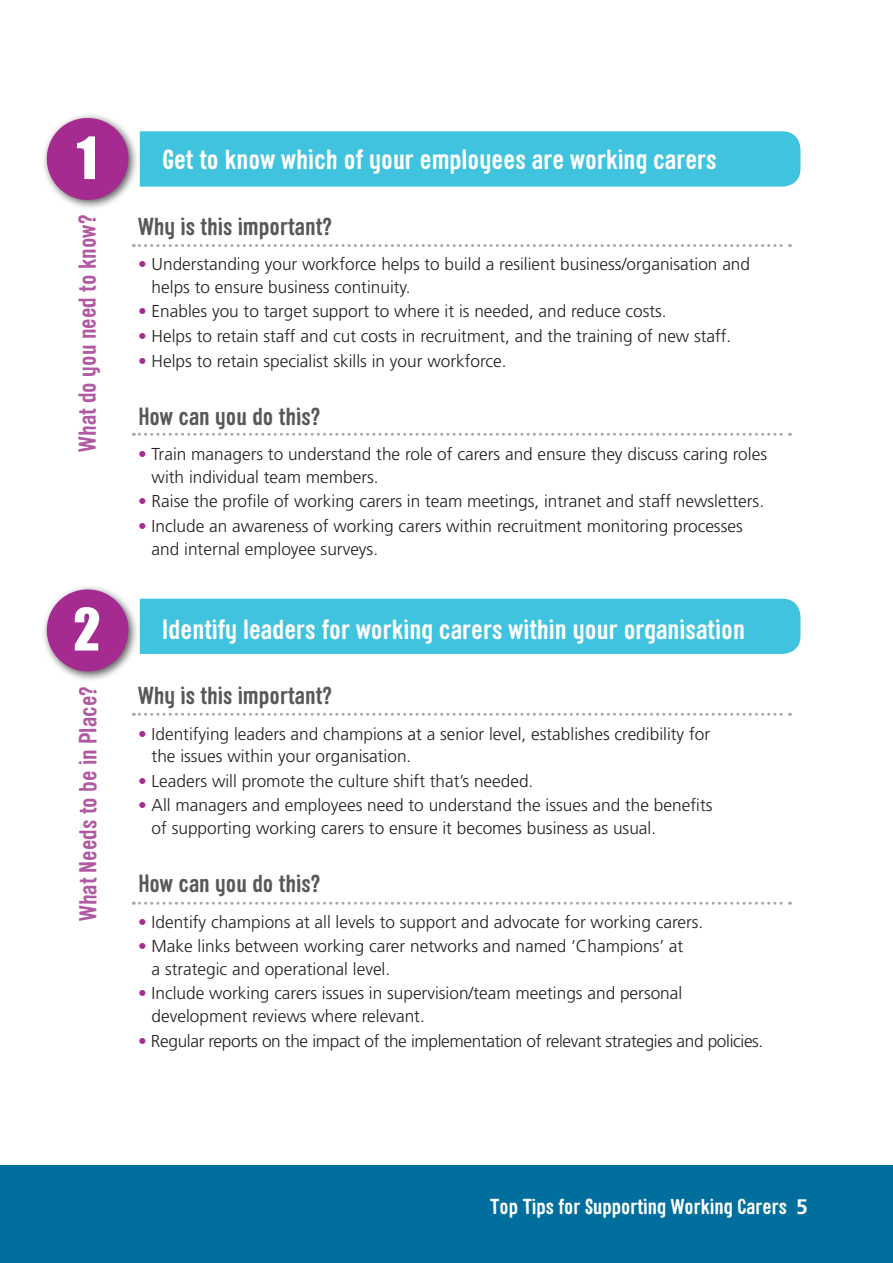
<style>
.page{position:relative;width:893px;height:1263px;background:#fff}
.page>*{position:absolute;margin:0;border:0;box-sizing:border-box;transform-origin:0 0}
.Heading1{font:54px "Impact";color:#fff}
.Heading1-2{font:700 27px "Sini";color:#fff}
.Heading2{font:700 24px "Sini";color:#57585a}
.Heading2-2{font:700 24px "Sini";color:#b259a3}
.Heading1-3{font:700 24px "Sini";color:#b259a3}
.t1{font:700 21px "Sini";color:#fff}
.Body{font:300 17.25px/22.5px "Frutiger";color:#231f20}
.Body-2{font:300 17.25px "Frutiger";letter-spacing:-.02em;color:#231f20}
.s1{color:#a62b91}
.s2{font-family:"Frutiger"}
</style>
<div class="page">
<div style="left:0;top:1165px;width:893px;height:98px;background:#006f9e"></div>
<div style="left:140px;top:599px;width:660px;height:55px;background:#40c3de"></div>
<div style="left:41px;top:584px;width:98px;height:98px;background:#231f20;opacity:.75"></div>
<div style="left:47px;top:589px;width:82px;height:83px;background:#a62b91;border-radius:50%"></div>
<svg style="left:133px;top:713px;width:657px;height:3px"></svg>
<div style="left:140px;top:131px;width:660px;height:56px;background:#40c3de"></div>
<div style="left:41px;top:112px;width:98px;height:99px;background:#231f20;opacity:.75"></div>
<div style="left:47px;top:118px;width:82px;height:82px;background:#a62b91;border-radius:50%"></div>
<svg style="left:133px;top:244px;width:657px;height:3px"></svg>
<svg style="left:133px;top:433px;width:657px;height:3px"></svg>
<svg style="left:133px;top:902px;width:657px;height:3px"></svg>
<p class="Heading1" style="left:77px;top:116px;width:22px">1</p>
<p class="Heading1-3" style="left:72px;top:451px;width:238px;rotate:-90deg">What do you need to know?</p>
<p class="Heading1" style="left:73px;top:587px;width:29px">2</p>
<p class="Heading2-2" style="left:73px;top:921px;width:236px;rotate:-90deg">What Needs to be in Place?</p>
<p class="Heading1-2" style="left:162px;top:143px;width:556px">Get to know which of your employees are working carers</p>
<p class="Heading2" style="left:138px;top:211px;width:195px">Why is this important?</p>
<p class="Body" style="left:152px;top:253px;width:600px;text-indent:-13px"><span class="s1">•</span> Understanding your workforce helps to build a resilient business/organisation and helps to ensure business continuity.</p>
<p class="Body" style="left:138px;top:300px;width:530px"><span class="s1">•</span> Enables you to target support to where it is needed, and reduce costs.</p>
<p class="Body" style="left:138px;top:325px;width:594px"><span class="s1">•</span> Helps to retain staff and cut costs in recruitment, and the training of new staff.</p>
<p class="Body" style="left:138px;top:349px;width:370px"><span class="s1">•</span> Helps to retain specialist skills in your workforce.</p>
<p class="Heading2" style="left:138px;top:401px;width:184px">How can you do this?</p>
<p class="Body" style="left:152px;top:443px;width:617px;text-indent:-13px"><span class="s1">•</span> Train managers to understand the role of carers and ensure they discuss caring roles with individual team members.</p>
<p class="Body" style="left:138px;top:490px;width:627px"><span class="s1">•</span> Raise the profile of working carers in team meetings, intranet and staff newsletters.</p>
<p class="Body" style="left:152px;top:515px;width:593px;text-indent:-13px"><span class="s1">•</span> Include an awareness of working carers within recruitment monitoring processes and internal employee surveys.</p>
<p class="Heading1-2" style="left:162px;top:612px;width:585px">Identify leaders for working carers within your organisation</p>
<p class="Heading2" style="left:138px;top:681px;width:195px">Why is this important?</p>
<p class="Body" style="left:152px;top:722px;width:560px;text-indent:-13px"><span class="s1">•</span> Identifying leaders and champions at a senior level, establishes credibility for the issues within your organisation.</p>
<p class="Body" style="left:138px;top:769px;width:397px"><span class="s1">•</span> Leaders will promote the culture shift that’s needed.</p>
<p class="Body" style="left:152px;top:794px;width:562px;text-indent:-13px"><span class="s1">•</span> All managers and employees need to understand the issues and the benefits of supporting working carers to ensure it becomes business as usual.</p>
<p class="Heading2" style="left:138px;top:869px;width:184px">How can you do this?</p>
<p class="Body" style="left:138px;top:910px;width:567px"><span class="s1">•</span> Identify champions at all levels to support and advocate for working carers.</p>
<p class="Body" style="left:152px;top:935px;width:533px;text-indent:-13px"><span class="s1">•</span> Make links between working carer networks and named ‘Champions’ at a strategic and operational level.</p>
<p class="Body" style="left:152px;top:982px;width:532px;text-indent:-13px"><span class="s1">•</span> Include working carers issues in supervision/team meetings and personal development reviews where relevant.</p>
<p class="Body-2" style="left:138px;top:1031px;width:627px"><span class="s1">•</span> Regular reports on the impact of the implementation of relevant strategies and policies.</p>
<p class="t1" style="left:490px;top:1193px;width:319px">Top Tips for Supporting Working Carers <span class="s2">5</span></p>
</div>
